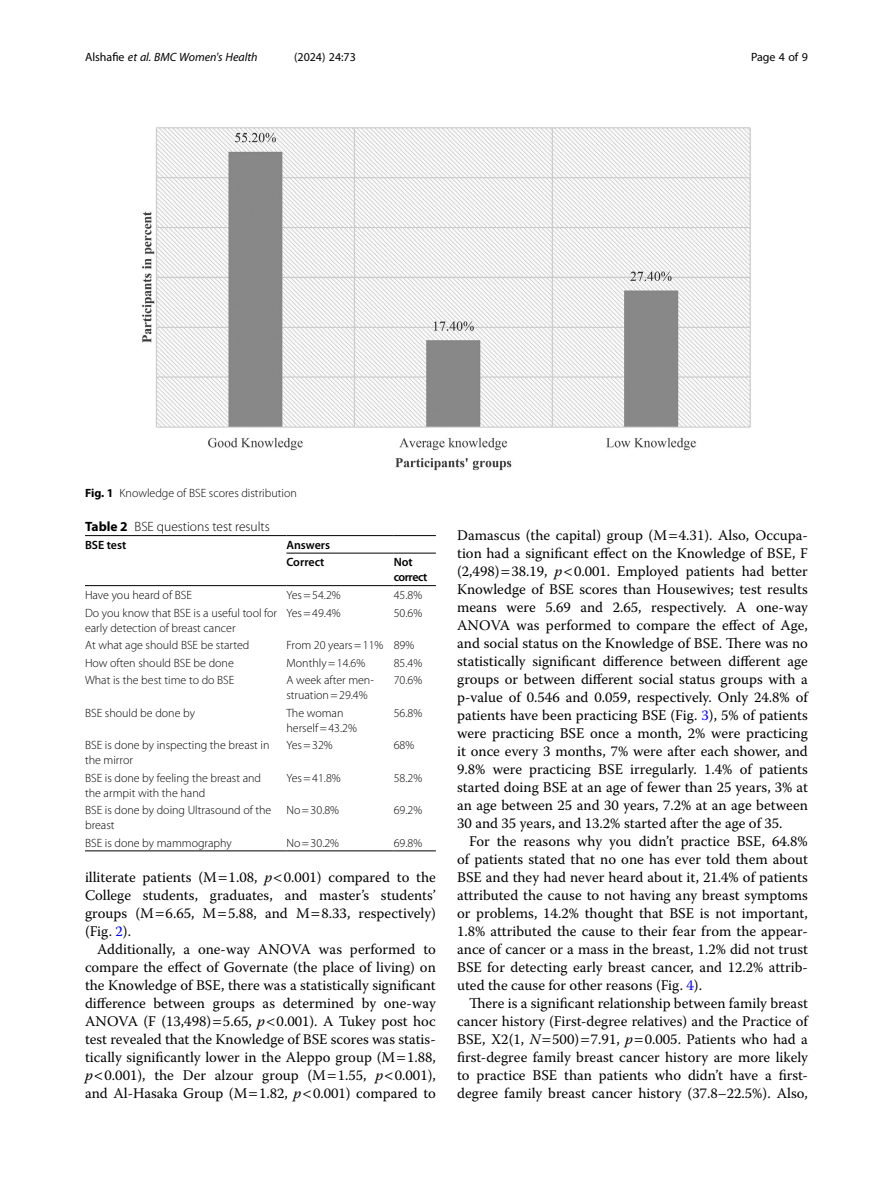
<style>
.page{position:relative;width:893px;height:1191px;background:#fff}
.page>*{position:absolute;margin:0;border:0;box-sizing:border-box;transform-origin:0 0}
.Body_Text_Indent{font:14.7px/18px "Warnock Pro";color:#000;text-align:justify}
.Table_Caption{font:300 13.5px "Myriad Pro";color:#000}
.Table_Body{font:300 12px/15px "Myriad Pro";color:#000}
.Figure_Caption{font:300 12px "Myriad Pro";color:#000}
.t1{font:italic 12px "Myriad Pro";color:#000}
.Table_Head{font:600 12px "Myriad Pro";color:#000}
.t2{font:12px "Myriad Pro";color:#000}
.Table_Head-2{font:600 12px/15px "Myriad Pro";letter-spacing:-.04em;color:#000}
.s1{font-style:normal}
.s2{font-weight:700}
.s3{font-style:italic}
.s4{color:#00f}
</style>
<div class="page">
<hr style="left:85px;top:585px;width:201px;height:1px;background:#000">
<hr style="left:286px;top:535px;width:108px;height:1px;background:#000">
<hr style="left:394px;top:535px;width:42px;height:1px;background:#000">
<hr style="left:286px;top:553px;width:108px;height:1px;background:#000">
<hr style="left:286px;top:585px;width:108px;height:1px;background:#000">
<hr style="left:394px;top:553px;width:42px;height:1px;background:#000">
<hr style="left:394px;top:585px;width:42px;height:1px;background:#000">
<hr style="left:85px;top:850px;width:201px;height:1px;background:#000">
<hr style="left:286px;top:850px;width:108px;height:1px;background:#000">
<hr style="left:394px;top:850px;width:42px;height:1px;background:#000">
<hr style="left:85px;top:535px;width:201px;height:1px;background:#000">
<img style="left:142px;top:127px;width:609px;height:343px">
<p class="t1" style="left:85px;top:50px;width:174px"><span class="s1">Alshafie</span> et al. BMC Women's Health</p>
<p class="t2" style="left:294px;top:50px;width:63px">(2024) 24:73</p>
<p class="t2" style="left:751px;top:50px;width:58px">Page 4 of 9</p>
<p class="Figure_Caption" style="left:85px;top:487px;width:213px"><span class="s2">Fig. 1</span> Knowledge of BSE scores distribution</p>
<p class="Table_Caption" style="left:85px;top:519px;width:186px"><span class="s2">Table 2</span> BSE questions test results</p>
<p class="Table_Head" style="left:85px;top:537px;width:43px">BSE test</p>
<p class="Table_Head" style="left:286px;top:537px;width:45px">Answers</p>
<p class="Table_Head" style="left:286px;top:554px;width:40px">Correct</p>
<p class="Table_Head-2" style="left:394px;top:554px;width:35px">Not correct</p>
<p class="Table_Body" style="left:85px;top:587px;width:108px">Have you heard of BSE</p>
<p class="Table_Body" style="left:286px;top:587px;width:56px">Yes=54.2%</p>
<p class="Table_Body" style="left:394px;top:587px;width:30px">45.8%</p>
<p class="Table_Body" style="left:85px;top:605px;width:194px">Do you know that BSE is a useful tool for early detection of breast cancer</p>
<p class="Table_Body" style="left:286px;top:605px;width:56px">Yes=49.4%</p>
<p class="Table_Body" style="left:394px;top:605px;width:30px">50.6%</p>
<p class="Table_Body" style="left:85px;top:637px;width:166px">At what age should BSE be started</p>
<p class="Table_Body" style="left:286px;top:637px;width:98px">From 20 years=11%</p>
<p class="Table_Body" style="left:394px;top:637px;width:22px">89%</p>
<p class="Table_Body" style="left:85px;top:655px;width:150px">How often should BSE be done</p>
<p class="Table_Body" style="left:286px;top:655px;width:80px">Monthly=14.6%</p>
<p class="Table_Body" style="left:394px;top:655px;width:30px">85.4%</p>
<p class="Table_Body" style="left:85px;top:672px;width:151px">What is the best time to do BSE</p>
<p class="Table_Body" style="left:286px;top:672px;width:89px">A week after men&shy;struation=29.4%</p>
<p class="Table_Body" style="left:394px;top:672px;width:30px">70.6%</p>
<p class="Table_Body" style="left:85px;top:705px;width:111px">BSE should be done by</p>
<p class="Table_Body" style="left:286px;top:705px;width:72px">The woman herself=43.2%</p>
<p class="Table_Body" style="left:394px;top:705px;width:30px">56.8%</p>
<p class="Table_Body" style="left:85px;top:738px;width:186px">BSE is done by inspecting the breast in the mirror</p>
<p class="Table_Body" style="left:286px;top:738px;width:48px">Yes=32%</p>
<p class="Table_Body" style="left:394px;top:738px;width:22px">68%</p>
<p class="Table_Body" style="left:85px;top:770px;width:178px">BSE is done by feeling the breast and the armpit with the hand</p>
<p class="Table_Body" style="left:286px;top:770px;width:56px">Yes=41.8%</p>
<p class="Table_Body" style="left:394px;top:770px;width:30px">58.2%</p>
<p class="Table_Body" style="left:85px;top:803px;width:188px">BSE is done by doing Ultrasound of the breast</p>
<p class="Table_Body" style="left:286px;top:803px;width:54px">No=30.8%</p>
<p class="Table_Body" style="left:394px;top:803px;width:30px">69.2%</p>
<p class="Table_Body" style="left:85px;top:835px;width:148px">BSE is done by mammography</p>
<p class="Table_Body" style="left:286px;top:835px;width:54px">No=30.2%</p>
<p class="Table_Body" style="left:394px;top:835px;width:30px">69.8%</p>
<p class="Body_Text_Indent" style="left:85px;top:868px;width:352px">illiterate patients (M 1.08, <span class="s3">p</span> 0.001) compared to the College students, graduates, and master’s students’ groups (M 6.65, M 5.88, and M 8.33, respectively) (Fig. <span class="s4">2</span>).</p>
<p class="Body_Text_Indent" style="left:85px;top:940px;width:352px;text-indent:12px">Additionally, a one-way ANOVA was performed to compare the effect of Governate (the place of living) on the Knowledge of BSE, there was a statistically significant difference between groups as determined by one-way ANOVA (F (13,498) 5.65, <span class="s3">p</span> 0.001). A Tukey post hoc test revealed that the Knowledge of BSE scores was statis&shy;tically significantly lower in the Aleppo group (M 1.88, <span class="s3">p</span> 0.001), the Der alzour group (M 1.55, <span class="s3">p</span> 0.001), and Al-Hasaka Group (M 1.82, <span class="s3">p</span> 0.001) compared to</p>
<p class="Body_Text_Indent" style="left:457px;top:526px;width:352px">Damascus (the capital) group (M 4.31). Also, Occupa&shy;tion had a significant effect on the Knowledge of BSE, F (2,498) 38.19, <span class="s3">p</span> 0.001. Employed patients had better Knowledge of BSE scores than Housewives; test results means were 5.69 and 2.65, respectively. A one-way ANOVA was performed to compare the effect of Age, and social status on the Knowledge of BSE. There was no statistically significant difference between different age groups or between different social status groups with a p-value of 0.546 and 0.059, respectively. Only 24.8% of patients have been practicing BSE (Fig. <span class="s4">3</span>), 5% of patients were practicing BSE once a month, 2% were practicing it once every 3 months, 7% were after each shower, and 9.8% were practicing BSE irregularly. 1.4% of patients started doing BSE at an age of fewer than 25 years, 3% at an age between 25 and 30 years, 7.2% at an age between 30 and 35 years, and 13.2% started after the age of 35.</p>
<p class="Body_Text_Indent" style="left:457px;top:832px;width:352px;text-indent:12px">For the reasons why you didn’t practice BSE, 64.8% of patients stated that no one has ever told them about BSE and they had never heard about it, 21.4% of patients attributed the cause to not having any breast symptoms or problems, 14.2% thought that BSE is not important, 1.8% attributed the cause to their fear from the appear&shy;ance of cancer or a mass in the breast, 1.2% did not trust BSE for detecting early breast cancer, and 12.2% attrib&shy;uted the cause for other reasons (Fig. <span class="s4">4</span>).</p>
<p class="Body_Text_Indent" style="left:457px;top:994px;width:352px;text-indent:12px">There is a significant relationship between family breast cancer history (First-degree relatives) and the Practice of BSE, X2(1, <span class="s3">N</span> 500) 7.91, <span class="s3">p</span> 0.005. Patients who had a first-degree family breast cancer history are more likely to practice BSE than patients who didn’t have a first&shy;degree family breast cancer history (37.8–22.5%). Also,</p>
</div>
